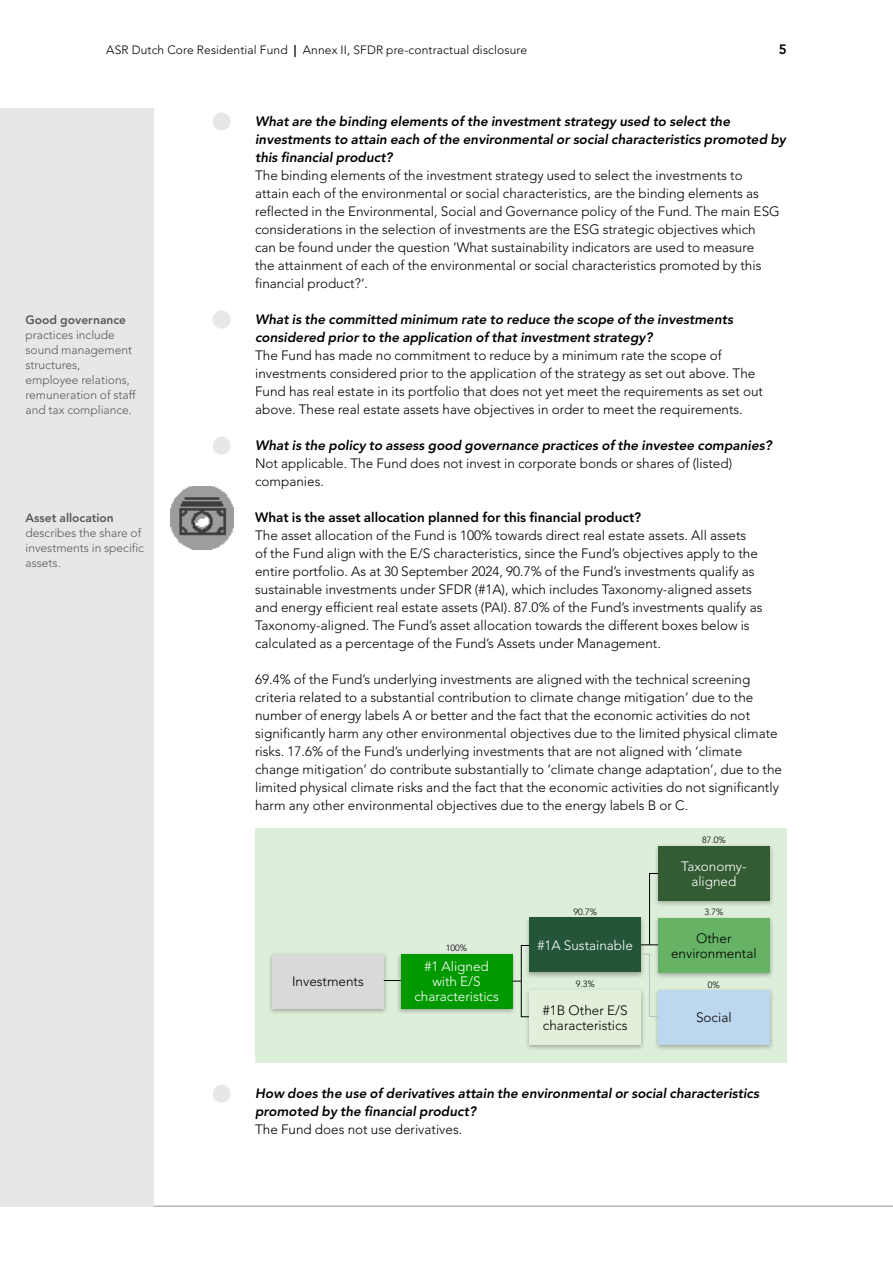
<style>
.page{position:relative;width:893px;height:1263px;background:#fff}
.page>*{position:absolute;margin:0;border:0;box-sizing:border-box;transform-origin:0 0}
.t1{font:300 13.5px/18px "Avenir LT Std";color:#000}
.t2{font:italic 800 13.5px/18px "Avenir LT Std";color:#000}
.t3{font:300 13.5px/15px "Avenir LT Std";color:#fff;text-align:center}
.t4{font:800 13.5px "Avenir LT Std";color:#000}
.t5{font:300 12px/15px "Avenir LT Std";color:#58595b}
.t6{font:300 12px "Avenir LT Std";letter-spacing:.01em;color:#000}
.t7{font:800 12px "Avenir LT Std";color:#58595b}
.t8{font:300 9px "Avenir LT Std";color:#000}
.s1{font-weight:800}
</style>
<div class="page">
<hr style="left:0;top:1206px;width:893px;height:1px;background:#939598">
<div style="left:255px;top:828px;width:532px;height:234px;background:#ddeeda"></div>
<div style="left:396px;top:952px;width:121px;height:63px;background:#000;opacity:.3"></div>
<div style="left:401px;top:954px;width:111px;height:54px;background:#090"></div>
<div style="left:267px;top:952px;width:121px;height:63px;background:#000;opacity:.3"></div>
<div style="left:272px;top:954px;width:112px;height:54px;background:#d9d9d9"></div>
<div style="left:525px;top:988px;width:121px;height:63px;background:#000;opacity:.3"></div>
<div style="left:529px;top:990px;width:112px;height:54px;background:#e2efda"></div>
<div style="left:525px;top:915px;width:121px;height:64px;background:#000;opacity:.3"></div>
<div style="left:529px;top:917px;width:112px;height:55px;background:#245539"></div>
<div style="left:653px;top:916px;width:121px;height:63px;background:#000;opacity:.3"></div>
<div style="left:658px;top:918px;width:112px;height:54px;background:#66b366"></div>
<div style="left:653px;top:844px;width:121px;height:63px;background:#000;opacity:.3"></div>
<div style="left:658px;top:846px;width:112px;height:54px;background:#335c33"></div>
<div style="left:653px;top:988px;width:121px;height:63px;background:#000;opacity:.3"></div>
<div style="left:658px;top:990px;width:112px;height:54px;background:#bdd7ee"></div>
<svg style="left:384px;top:980px;width:17px;height:1px"></svg>
<svg style="left:512px;top:945px;width:18px;height:72px"></svg>
<svg style="left:641px;top:873px;width:18px;height:72px"></svg>
<svg style="left:640px;top:953px;width:19px;height:64px"></svg>
<div style="left:213px;top:113px;width:18px;height:18px;background:#e6e7e8;border-radius:50%"></div>
<div style="left:213px;top:311px;width:18px;height:18px;background:#e6e7e8;border-radius:50%"></div>
<div style="left:213px;top:437px;width:18px;height:18px;background:#e6e7e8;border-radius:50%"></div>
<img style="left:170px;top:486px;width:63px;height:63px">
<div style="left:213px;top:1085px;width:18px;height:18px;background:#e6e7e8;border-radius:50%"></div>
<div style="left:0;top:108px;width:153px;height:1098px;background:#e6e7e8"></div>
<p class="t6" style="left:106px;top:43px;width:422px">ASR Dutch Core Residential Fund <span class="s1">|</span> Annex II, SFDR pre-contractual disclosure</p>
<p class="t4" style="left:779px;top:41px;width:9px">5</p>
<p class="t7" style="left:26px;top:313px;width:102px">Good governance</p>
<p class="t5" style="left:26px;top:327px;width:112px">practices include sound management structures, employee relations, remuneration of staff and tax compliance.</p>
<p class="t7" style="left:26px;top:511px;width:90px">Asset allocation</p>
<p class="t5" style="left:26px;top:525px;width:120px">describes the share of investments in specific assets.</p>
<p class="t2" style="left:255px;top:113px;width:532px">What are the binding elements of the investment strategy used to select the investments to attain each of the environmental or social characteristics promoted by this financial product?</p>
<p class="t1" style="left:255px;top:166px;width:526px">The binding elements of the investment strategy used to select the investments to attain each of the environmental or social characteristics, are the binding elements as reflected in the Environmental, Social and Governance policy of the Fund. The main ESG considerations in the selection of investments are the ESG strategic objectives which can be found under the question ‘What sustainability indicators are used to measure<br>the attainment of each of the environmental or social characteristics promoted by this financial product?‘.</p>
<p class="t2" style="left:255px;top:310px;width:479px">What is the committed minimum rate to reduce the scope of the investments considered prior to the application of that investment strategy?</p>
<p class="t1" style="left:255px;top:346px;width:509px">The Fund has made no commitment to reduce by a minimum rate the scope of investments considered prior to the application of the strategy as set out above. The Fund has real estate in its portfolio that does not yet meet the requirements as set out above. These real estate assets have objectives in order to meet the requirements.</p>
<p class="t2" style="left:255px;top:436px;width:518px">What is the policy to assess good governance practices of the investee companies?</p>
<p class="t1" style="left:255px;top:454px;width:478px">Not applicable. The Fund does not invest in corporate bonds or shares of (listed) companies.</p>
<p class="t4" style="left:255px;top:509px;width:388px">What is the asset allocation planned for this financial product?</p>
<p class="t1" style="left:255px;top:526px;width:509px">The asset allocation of the Fund is 100% towards direct real estate assets. All assets<br>of the Fund align with the E/S characteristics, since the Fund’s objectives apply to the entire portfolio. As at 30 September 2024, 90.7% of the Fund’s investments qualify as sustainable investments under SFDR (#1A), which includes Taxonomy-aligned assets and energy efficient real estate assets (PAI). 87.0% of the Fund’s investments qualify as Taxonomy-aligned. The Fund’s asset allocation towards the different boxes below is calculated as a percentage of the Fund’s Assets under Management.</p>
<p class="t1" style="left:255px;top:670px;width:528px">69.4% of the Fund’s underlying investments are aligned with the technical screening criteria related to a substantial contribution to climate change mitigation’ due to the number of energy labels A or better and the fact that the economic activities do not significantly harm any other environmental objectives due to the limited physical climate risks. 17.6% of the Fund’s underlying investments that are not aligned with ‘climate change mitigation’ do contribute substantially to ‘climate change adaptation’, due to the limited physical climate risks and the fact that the economic activities do not significantly harm any other environmental objectives due to the energy labels B or C.</p>
<p class="t8" style="left:702px;top:835px;width:25px">87.0%</p>
<p class="t1" style="left:292px;top:972px;width:73px">Investments</p>
<p class="t8" style="left:446px;top:943px;width:23px">100%</p>
<p class="t3" style="left:414px;top:959px;width:86px">#1 Aligned with E/S characteristics</p>
<p class="t8" style="left:573px;top:907px;width:25px">90.7%</p>
<p class="t3" style="left:681px;top:858px;width:67px">Taxonomy&shy;aligned</p>
<p class="t8" style="left:704px;top:907px;width:21px">3.7%</p>
<p class="t3" style="left:537px;top:938px;width:97px">#1A Sustainable</p>
<p class="t1" style="left:671px;top:930px;width:87px;line-height:15px;text-align:center">Other environmental</p>
<p class="t8" style="left:576px;top:979px;width:21px">9.3%</p>
<p class="t1" style="left:543px;top:1002px;width:86px;line-height:15px">#1B Other E/S characteristics</p>
<p class="t8" style="left:708px;top:979px;width:14px">0%</p>
<p class="t1" style="left:696px;top:1008px;width:37px">Social</p>
<p class="t2" style="left:255px;top:1085px;width:505px">How does the use of derivatives attain the environmental or social characteristics promoted by the financial product?</p>
<p class="t1" style="left:255px;top:1120px;width:209px">The Fund does not use derivatives.</p>
</div>
